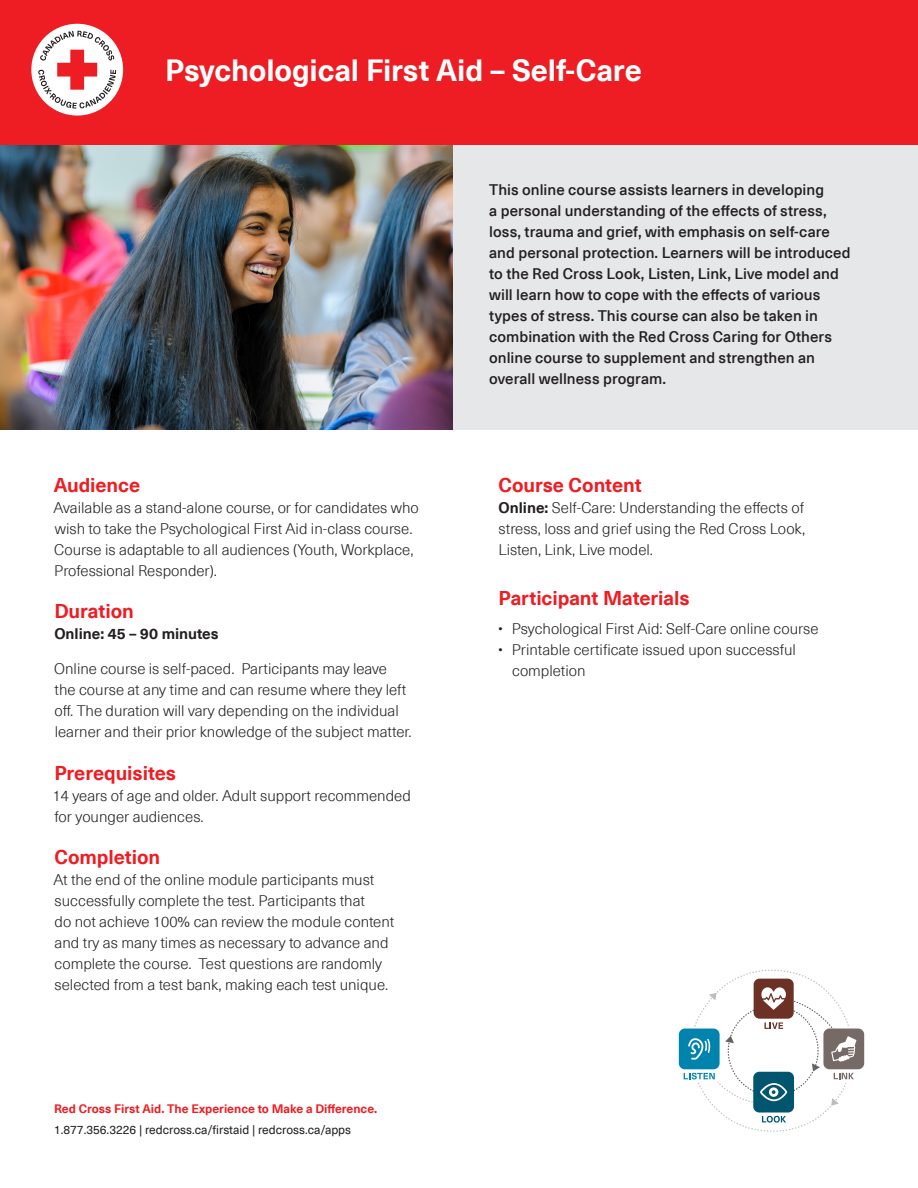
<style>
.page{position:relative;width:918px;height:1188px;background:#fff}
.page>*{position:absolute;margin:0;border:0;box-sizing:border-box;transform-origin:0 0}
.t1{font:700 30px "Neue Haas Unica Pro";letter-spacing:-.005em;color:#fff}
.t2{font:700 19.5px "Neue Haas Unica Pro";letter-spacing:-.005em;color:#ee1d23}
.t3{font:300 15px/21px "Neue Haas Unica Pro";color:#231f20}
.t4{font:500 15px/21px "Neue Haas Unica Pro";letter-spacing:.005em;color:#231f20}
.t5{font:700 15px "Neue Haas Unica Pro";color:#231f20}
.t6{font:12px "Neue Haas Unica Pro";color:#231f20}
.t7{font:700 12px "Neue Haas Unica Pro";color:#ee1d23}
.s1{font-weight:700}
</style>
<div class="page">
<div style="left:452px;top:145px;width:466px;height:285px;background:#e6e7e9"></div>
<img style="left:0;top:145px;width:452px;height:285px">
<div style="left:679px;top:1029px;width:41px;height:40px;background:#0084ad;border-radius:6px"></div>
<div style="left:823px;top:1029px;width:41px;height:40px;background:#766a67;border-radius:6px"></div>
<svg style="left:684px;top:970px;width:172px;height:162px"></svg>
<div style="left:0;top:0;width:918px;height:145px;background:#ee1d23"></div>
<div style="left:31px;top:24px;width:92px;height:92px;background:#fff;border-radius:50%"></div>
<svg style="left:38px;top:31px;width:78px;height:78px"></svg>
<p class="t1" style="left:165px;top:52px;width:478px">Psychological First Aid – Self-Care</p>
<p class="t2" style="left:54px;top:473px;width:88px">Audience</p>
<p class="t3" style="left:54px;top:497px;width:367px">Available as a stand-alone course, or for candidates who wish to take the Psychological First Aid in-class course.<br>Course is adaptable to all audiences (Youth, Workplace, Professional Responder).</p>
<p class="t2" style="left:54px;top:599px;width:81px">Duration</p>
<p class="t5" style="left:54px;top:625px;width:166px">Online: 45 – 90 minutes</p>
<p class="t3" style="left:54px;top:658px;width:359px">Online course is self-paced. Participants may leave the course at any time and can resume where they left off. The duration will vary depending on the individual learner and their prior knowledge of the subject matter.</p>
<p class="t2" style="left:54px;top:761px;width:123px">Prerequisites</p>
<p class="t3" style="left:53px;top:785px;width:360px">14 years of age and older. Adult support recommended for younger audiences.</p>
<p class="t2" style="left:54px;top:845px;width:107px">Completion</p>
<p class="t3" style="left:54px;top:869px;width:342px">At the end of the online module participants must successfully complete the test. Participants that<br>do not achieve 100% can review the module content and try as many times as necessary to advance and complete the course. Test questions are randomly selected from a test bank, making each test unique.</p>
<p class="t7" style="left:54px;top:1101px;width:325px">Red Cross First Aid. The Experience to Make a Difference.</p>
<p class="t6" style="left:54px;top:1123px;width:299px">1.877.356.3226 | redcross.ca/firstaid | redcross.ca/apps</p>
<p class="t4" style="left:489px;top:179px;width:363px">This online course assists learners in developing<br>a personal understanding of the effects of stress, loss, trauma and grief, with emphasis on self-care and personal protection. Learners will be introduced to the Red Cross Look, Listen, Link, Live model and will learn how to cope with the effects of various types of stress. This course can also be taken in combination with the Red Cross Caring for Others online course to supplement and strengthen an overall wellness program.</p>
<p class="t2" style="left:498px;top:473px;width:145px">Course Content</p>
<p class="t3" style="left:498px;top:497px;width:308px;text-align:justify"><span class="s1">Online:</span> Self-Care: Understanding the effects of stress, loss and grief using the Red Cross Look, Listen, Link, Live model.</p>
<p class="t2" style="left:498px;top:586px;width:193px">Participant Materials</p>
<p class="t3" style="left:498px;top:619px;width:322px">• Psychological First Aid: Self-Care online course</p>
<p class="t3" style="left:512px;top:640px;width:285px;text-indent:-14px">• Printable certificate issued upon successful completion</p>
</div>
